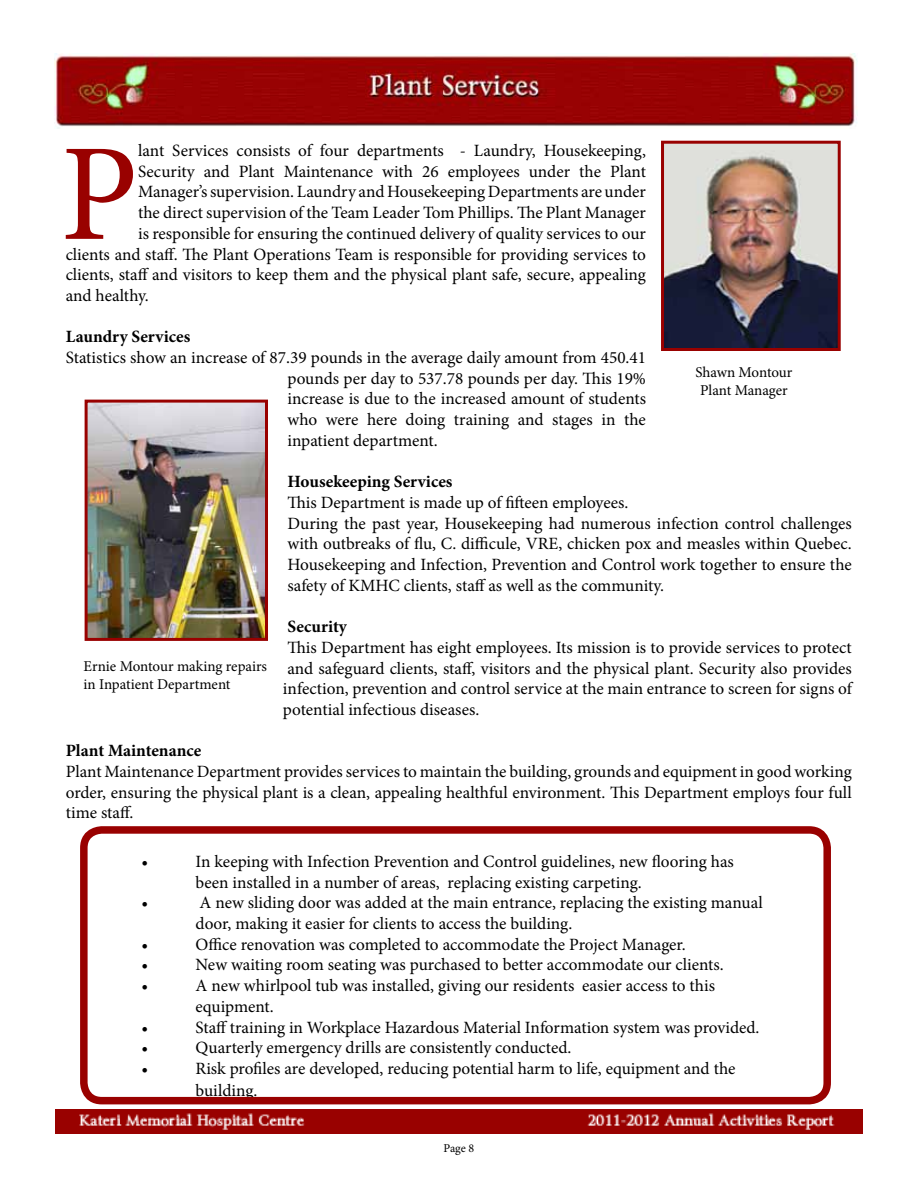
<style>
.page{position:relative;width:918px;height:1188px;background:#fff}
.page>*{position:absolute;margin:0;border:0;box-sizing:border-box;transform-origin:0 0}
.t1{font:138.3px "Minion Pro";color:#990100}
.t2{font:17.25px/20.7px "Minion Pro";color:#000}
.t3{font:700 17.25px "Minion Pro";color:#000}
.t4{font:15px/18px "Minion Pro";letter-spacing:-.005em;color:#000}
.t5{font:12px "Minion Pro";color:#000}
</style>
<div class="page">
<img style="left:665px;top:145px;width:172px;height:202px">
<div style="left:661px;top:141px;width:180px;height:210px;border:3px solid #990100"></div>
<img style="left:89px;top:404px;width:175px;height:233px">
<div style="left:85px;top:400px;width:183px;height:241px;border:3px solid #990100"></div>
<img style="left:54px;top:54px;width:803px;height:75px">
<img style="left:56px;top:1110px;width:807px;height:24px">
<div style="left:80px;top:826px;width:751px;height:278px;border:8px solid #990100;border-radius:18px"></div>
<h1 class="t1" style="left:60px;top:102px;width:79px">P</h1>
<p class="t2" style="left:138px;top:140px;width:509px">lant Services consists of four departments - Laundry, Housekeeping,</p>
<p class="t2" style="left:138px;top:161px;width:509px">Security and Plant Maintenance with 26 employees under the Plant</p>
<p class="t2" style="left:138px;top:182px;width:509px">Manager’s supervision. Laundry and Housekeeping Departments are under</p>
<p class="t2" style="left:138px;top:202px;width:509px">the direct supervision of the Team Leader Tom Phillips. The Plant Manager</p>
<p class="t2" style="left:138px;top:223px;width:509px">is responsible for ensuring the continued delivery of quality services to our</p>
<p class="t2" style="left:66px;top:244px;width:582px">clients and staff. The Plant Operations Team is responsible for providing services to</p>
<p class="t2" style="left:66px;top:264px;width:582px">clients, staff and visitors to keep them and the physical plant safe, secure, appealing</p>
<p class="t2" style="left:66px;top:285px;width:84px">and healthy.</p>
<p class="t3" style="left:66px;top:325px;width:126px">Laundry Services</p>
<p class="t2" style="left:288px;top:347px;width:360px;text-align:justify;text-indent:-222px">Statistics show an increase of 87.39 pounds in the average daily amount from 450.41 pounds per day to 537.78 pounds per day. This 19% increase is due to the increased amount of students who were here doing training and stages in the inpatient department.</p>
<p class="t3" style="left:288px;top:470px;width:167px">Housekeeping Services</p>
<p class="t2" style="left:288px;top:492px;width:566px">This Department is made up of fifteen employees.<br>During the past year, Housekeeping had numerous infection control challenges with outbreaks of flu, C. difficule, VRE, chicken pox and measles within Quebec.<br>Housekeeping and Infection, Prevention and Control work together to ensure the safety of KMHC clients, staff as well as the community.</p>
<p class="t3" style="left:288px;top:614px;width:61px">Security</p>
<p class="t2" style="left:283px;top:637px;width:570px;text-align:justify">This Department has eight employees. Its mission is to provide services to protect and safeguard clients, staff, visitors and the physical plant. Security also provides infection, prevention and control service at the main entrance to screen for signs of potential infectious diseases.</p>
<p class="t3" style="left:66px;top:739px;width:137px">Plant Maintenance</p>
<p class="t2" style="left:66px;top:761px;width:787px;text-align:justify">Plant Maintenance Department provides services to maintain the building, grounds and equipment in good working order, ensuring the physical plant is a clean, appealing healthful environment. This Department employs four full time staff.</p>
<p class="t4" style="left:695px;top:363px;width:99px;text-align:center">Shawn Montour<br>Plant Manager</p>
<p class="t4" style="left:84px;top:658px;width:185px">Ernie Montour making repairs in Inpatient Department</p>
<p class="t2" style="left:142px;top:851px;width:8px">•</p>
<p class="t2" style="left:196px;top:851px;width:540px">In keeping with Infection Prevention and Control guidelines, new flooring has been installed in a number of areas, replacing existing carpeting.</p>
<p class="t2" style="left:142px;top:893px;width:8px">•</p>
<p class="t2" style="left:196px;top:893px;width:569px">A new sliding door was added at the main entrance, replacing the existing manual door, making it easier for clients to access the building.</p>
<p class="t2" style="left:142px;top:934px;width:8px">•</p>
<p class="t2" style="left:196px;top:934px;width:492px">Office renovation was completed to accommodate the Project Manager.</p>
<p class="t2" style="left:142px;top:955px;width:8px">•</p>
<p class="t2" style="left:196px;top:955px;width:530px">New waiting room seating was purchased to better accommodate our clients.</p>
<p class="t2" style="left:142px;top:975px;width:8px">•</p>
<p class="t2" style="left:196px;top:975px;width:521px">A new whirlpool tub was installed, giving our residents easier access to this equipment.</p>
<p class="t2" style="left:142px;top:1017px;width:8px">•</p>
<p class="t2" style="left:196px;top:1017px;width:565px">Staff training in Workplace Hazardous Material Information system was provided.</p>
<p class="t2" style="left:142px;top:1037px;width:8px">•</p>
<p class="t2" style="left:196px;top:1037px;width:377px">Quarterly emergency drills are consistently conducted.</p>
<p class="t2" style="left:142px;top:1058px;width:8px">•</p>
<p class="t2" style="left:196px;top:1058px;width:541px;line-height:21.6px">Risk profiles are developed, reducing potential harm to life, equipment and the building.</p>
<p class="t5" style="left:444px;top:1140px;width:32px">Page 8</p>
</div>
